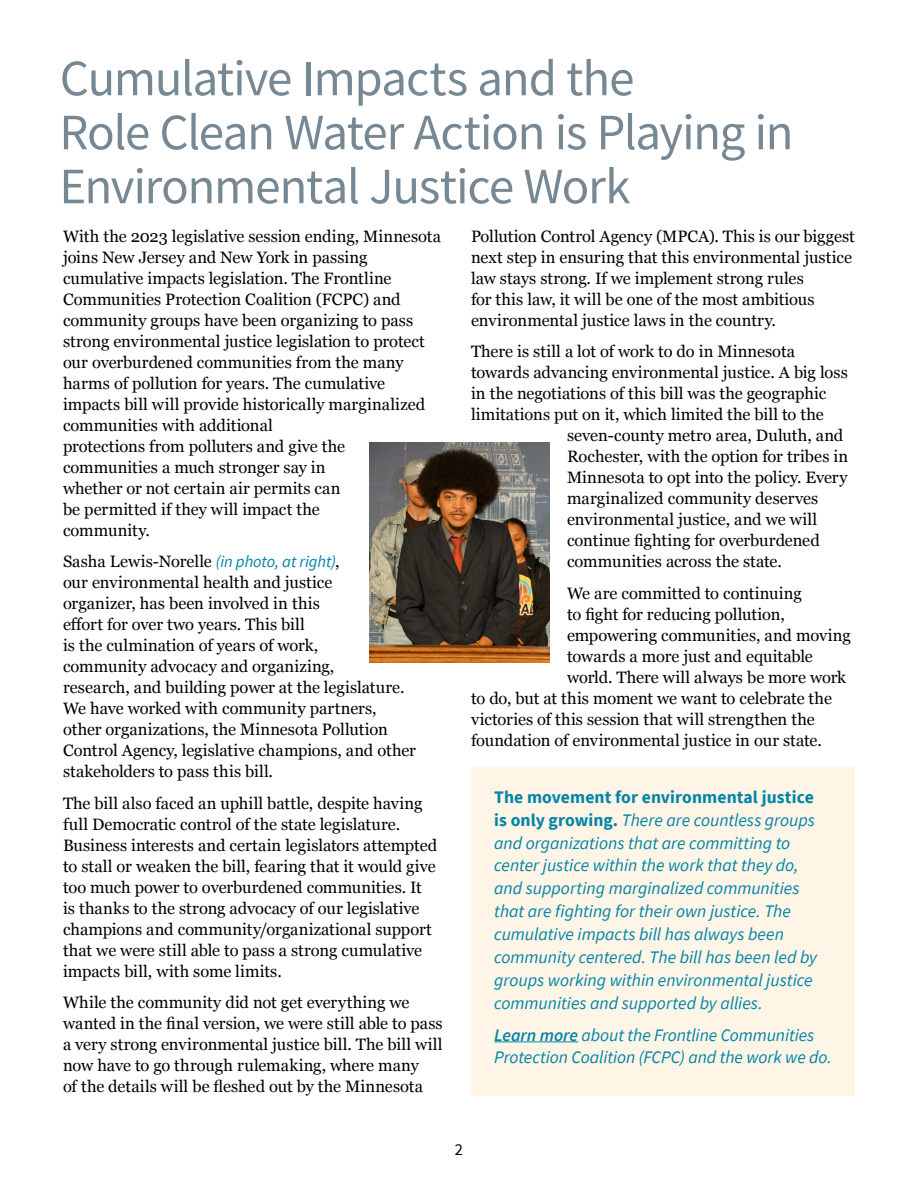
<style>
.page{position:relative;width:918px;height:1188px;background:#fff}
.page>*{position:absolute;margin:0;border:0;box-sizing:border-box;transform-origin:0 0}
._16_Head_SS{font:51px/54px "Source Sans Pro";letter-spacing:-.025em;color:#768894}
._16_Caption_1{font:italic 17.7px/23px "Source Sans Pro";letter-spacing:-.005em;color:#0084a9}
._16_News_Body_text{font:16.5px/21px "Georgia";color:#000}
.t1{font:16.5px "Source Sans Pro";color:#000}
.s1{font-family:"Source Sans Pro";font-style:italic;color:#0084a9}
.s2{font-weight:700;font-style:normal}
.s3{font-weight:600}
</style>
<div class="page">
<div style="left:471px;top:767px;width:384px;height:328px;background:#fff5e6"></div>
<hr style="left:494px;top:1041px;width:84px;height:1px;background:#0084a9">
<img style="left:369px;top:442px;width:180px;height:220px">
<p class="_16_Head_SS" style="left:59px;top:51px;width:736px">Cumulative Impacts and the<br>Role Clean Water Action is Playing in<br>Environmental Justice Work</p>
<p class="_16_News_Body_text" style="left:471px;top:225px;width:386px">Pollution Control Agency (MPCA). This is our biggest next step in ensuring that this environmental justice law stays strong. If we implement strong rules<br>for this law, it will be one of the most ambitious environmental justice laws in the country.</p>
<p class="_16_News_Body_text" style="left:471px;top:341px;width:326px">There is still a lot of work to do in Minnesota</p>
<p class="_16_News_Body_text" style="left:471px;top:362px;width:378px">towards advancing environmental justice. A big loss</p>
<p class="_16_News_Body_text" style="left:471px;top:383px;width:357px">in the negotiations of this bill was the geographic</p>
<p class="_16_News_Body_text" style="left:471px;top:404px;width:354px">limitations put on it, which limited the bill to the</p>
<p class="_16_News_Body_text" style="left:567px;top:425px;width:278px">seven-county metro area, Duluth, and</p>
<p class="_16_News_Body_text" style="left:567px;top:446px;width:283px">Rochester, with the option for tribes in</p>
<p class="_16_News_Body_text" style="left:567px;top:467px;width:282px">Minnesota to opt into the policy. Every</p>
<p class="_16_News_Body_text" style="left:567px;top:488px;width:253px">marginalized community deserves</p>
<p class="_16_News_Body_text" style="left:567px;top:509px;width:252px">environmental justice, and we will</p>
<p class="_16_News_Body_text" style="left:567px;top:530px;width:254px">continue fighting for overburdened</p>
<p class="_16_News_Body_text" style="left:567px;top:551px;width:216px">communities across the state.</p>
<p class="_16_News_Body_text" style="left:567px;top:582px;width:236px">We are committed to continuing</p>
<p class="_16_News_Body_text" style="left:567px;top:603px;width:219px">to fight for reducing pollution,</p>
<p class="_16_News_Body_text" style="left:567px;top:624px;width:285px">empowering communities, and moving</p>
<p class="_16_News_Body_text" style="left:567px;top:645px;width:247px">towards a more just and equitable</p>
<p class="_16_News_Body_text" style="left:567px;top:666px;width:281px">world. There will always be more work</p>
<p class="_16_News_Body_text" style="left:471px;top:687px;width:362px">to do, but at this moment we want to celebrate the</p>
<p class="_16_News_Body_text" style="left:471px;top:708px;width:345px">victories of this session that will strengthen the</p>
<p class="_16_News_Body_text" style="left:471px;top:729px;width:353px">foundation of environmental justice in our state.</p>
<p class="_16_News_Body_text" style="left:63px;top:225px;width:380px">With the 2023 legislative session ending, Minnesota joins New Jersey and New York in passing cumulative impacts legislation. The Frontline Communities Protection Coalition (FCPC) and community groups have been organizing to pass strong environmental justice legislation to protect our overburdened communities from the many harms of pollution for years. The cumulative impacts bill will provide historically marginalized communities with additional<br>protections from polluters and give the communities a much stronger say in<br>whether or not certain air permits can<br>be permitted if they will impact the<br>community.</p>
<p class="_16_News_Body_text" style="left:63px;top:551px;width:355px">Sasha Lewis-Norelle <span class="s1">(in photo, at right)</span>,<br>our environmental health and justice<br>organizer, has been involved in this<br>effort for over two years. This bill<br>is the culmination of years of work,<br>community advocacy and organizing,<br>research, and building power at the legislature.<br>We have worked with community partners, other organizations, the Minnesota Pollution Control Agency, legislative champions, and other stakeholders to pass this bill.</p>
<p class="_16_News_Body_text" style="left:63px;top:792px;width:376px">The bill also faced an uphill battle, despite having full Democratic control of the state legislature.<br>Business interests and certain legislators attempted to stall or weaken the bill, fearing that it would give too much power to overburdened communities. It is thanks to the strong advocacy of our legislative champions and community/organizational support that we were still able to pass a strong cumulative impacts bill, with some limits.</p>
<p class="_16_News_Body_text" style="left:63px;top:992px;width:381px">While the community did not get everything we wanted in the final version, we were still able to pass a very strong environmental justice bill. The bill will now have to go through rulemaking, where many<br>of the details will be fleshed out by the Minnesota</p>
<p class="_16_Caption_1" style="left:494px;top:785px;width:324px"><span class="s2">The movement for environmental justice is only growing.</span> There are countless groups and organizations that are committing to center justice within the work that they do, and supporting marginalized communities that are fighting for their own justice. The cumulative impacts bill has always been community centered. The bill has been led by groups working within environmental justice communities and supported by allies.</p>
<p class="_16_Caption_1" style="left:494px;top:1023px;width:339px"><span class="s3">Learn more</span> about the Frontline Communities<br>Protection Coalition (FCPC) and the work we do.</p>
<p class="t1" style="left:455px;top:1139px;width:10px">2</p>
</div>
